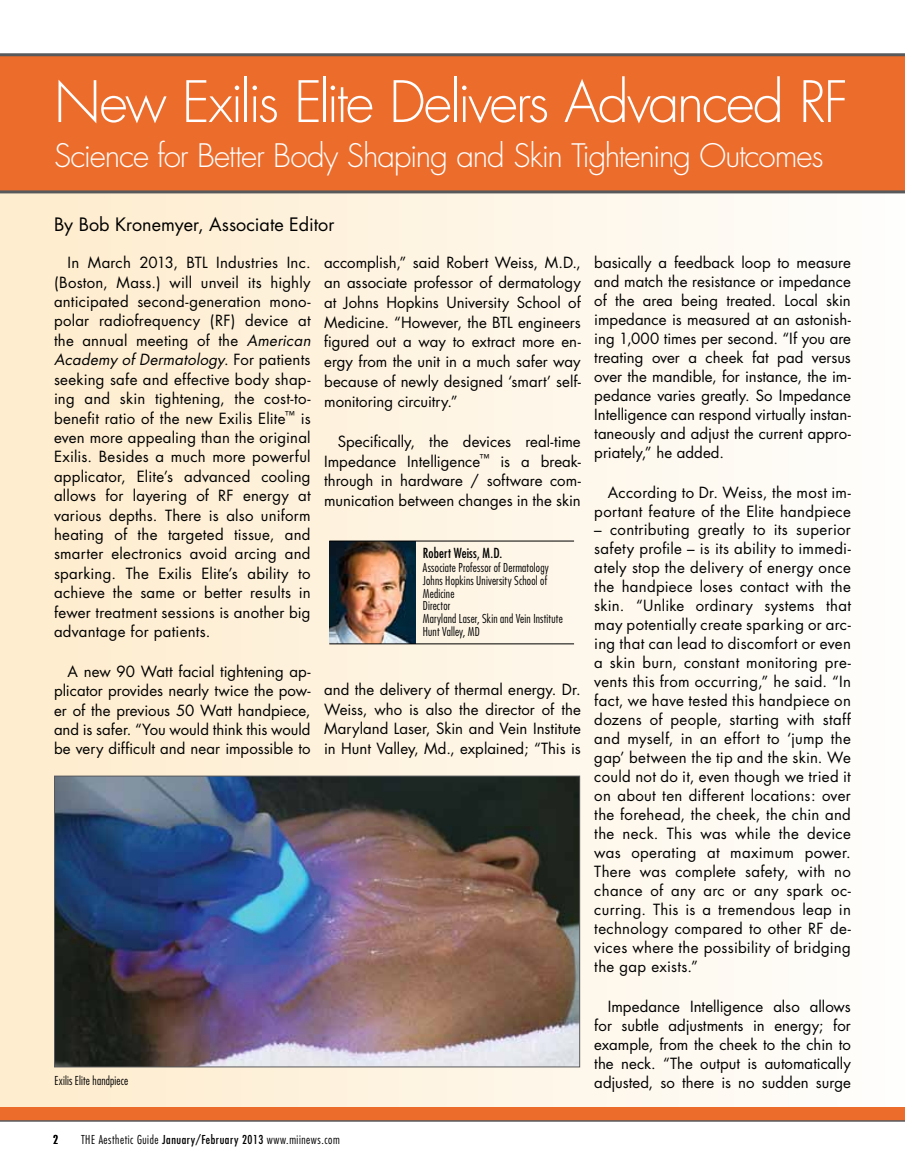
<style>
.page{position:relative;width:905px;height:1175px;background:#fff}
.page>*{position:absolute;margin:0;border:0;box-sizing:border-box;transform-origin:0 0}
.t1{font:300 55.5px "Futura";letter-spacing:-.045em;color:#fff}
.t2{font:300 31.5px "Futura";letter-spacing:-.035em;color:#fff}
.t3{font:18px "Futura";color:#000}
.t4{font:15px/19px "Futura";letter-spacing:.005em;color:#000;text-align:justify}
.t5{font:condensed 13.5px "Futura";letter-spacing:.01em;color:#000}
.t6{font:300 condensed 12px/12.8px "Futura";letter-spacing:.015em;color:#000}
.t7{font:300 condensed 12px "Futura";letter-spacing:.045em;color:#000}
.t8{font:condensed 12px "Futura";color:#000}
.s1{font-style:italic}
.s2{font-weight:400}
</style>
<div class="page">
<div style="left:0;top:191px;width:904px;height:929px;background:linear-gradient(to right,#fdebcb,#fefdfc)"></div>
<div style="left:0;top:1107px;width:904px;height:13px;background:#ec6c2c"></div>
<div style="left:0;top:54px;width:904px;height:138px;background:#ec6c2c"></div>
<hr style="left:0;top:1120px;width:904px;height:1px;background:#58595b">
<hr style="left:0;top:53px;width:904px;height:3px;background:#58595b">
<hr style="left:0;top:190px;width:904px;height:3px;background:#58595b">
<img style="left:329px;top:541px;width:87px;height:102px">
<hr style="left:329px;top:540px;width:245px;height:1px;background:#000">
<hr style="left:329px;top:643px;width:245px;height:1px;background:#000">
<img style="left:56px;top:777px;width:522px;height:288px">
<div style="left:54px;top:775px;width:526px;height:292px;border:1px solid #58595b"></div>
<h1 class="t1" style="left:54px;top:68px;width:795px">New Exilis Elite Delivers Advanced RF</h1>
<h2 class="t2" style="left:54px;top:136px;width:771px">Science for Better Body Shaping and Skin Tightening Outcomes</h2>
<p class="t3" style="left:54px;top:213px;width:282px">By Bob Kronemyer, Associate Editor</p>
<p class="t4" style="left:54px;top:253px;width:258px;text-indent:14px">In March 2013, BTL Industries Inc. (Boston, Mass.) will unveil its highly anticipated second-generation mono&shy;polar radiofrequency (RF) device at the annual meeting of the <span class="s1">American Academy of Dermatology</span>. For patients seeking safe and effective body shap&shy;ing and skin tightening, the cost-to&shy;benefit ratio of the new Exilis Elite<sup>™</sup> is even more appealing than the original Exilis. Besides a much more powerful applicator, Elite’s advanced cooling allows for layering of RF energy at various depths. There is also uniform heating of the targeted tissue, and smarter electronics avoid arcing and sparking. The Exilis Elite’s ability to achieve the same or better results in fewer treatment sessions is another big advantage for patients.</p>
<p class="t4" style="left:54px;top:662px;width:258px;text-indent:14px">A new 90 Watt facial tightening ap&shy;plicator provides nearly twice the pow&shy;er of the previous 50 Watt handpiece, and is safer. “You would think this would be very difficult and near impossible to</p>
<p class="t4" style="left:324px;top:253px;width:258px;line-height:19.8px">accomplish,” said Robert Weiss, M.D., an associate professor of dermatology at Johns Hopkins University School of Medicine. “However, the BTL engineers figured out a way to extract more en&shy;ergy from the unit in a much safer way because of newly designed ‘smart’ self&shy;monitoring circuitry.”</p>
<p class="t4" style="left:324px;top:431px;width:258px;line-height:19.8px;text-indent:14px">Specifically, the devices real-time Impedance Intelligence<sup>™</sup> is a break&shy;through in hardware / software com&shy;munication between changes in the skin</p>
<p class="t5" style="left:423px;top:544px;width:81px">Robert Weiss, M.D.</p>
<p class="t6" style="left:423px;top:561px;width:141px">Associate Professor of Dermatology<br>Johns Hopkins University School of<br>Medicine<br>Director<br>Maryland Laser, Skin and Vein Institute<br>Hunt Valley, MD</p>
<p class="t4" style="left:324px;top:679px;width:258px;line-height:19.8px">and the delivery of thermal energy. Dr.<br>Weiss, who is also the director of the Maryland Laser, Skin and Vein Institute in Hunt Valley, Md., explained; “This is</p>
<p class="t6" style="left:54px;top:1074px;width:75px">Exilis Elite handpiece</p>
<p class="t4" style="left:594px;top:253px;width:258px">basically a feedback loop to measure and match the resistance or impedance of the area being treated. Local skin impedance is measured at an astonish&shy;ing 1,000 times per second. “If you are treating over a cheek fat pad versus over the mandible, for instance, the im&shy;pedance varies greatly. So Impedance Intelligence can respond virtually instan&shy;taneously and adjust the current appro&shy;priately,” he added.</p>
<p class="t4" style="left:594px;top:482px;width:258px;text-align:right">According to Dr. Weiss, the most im&shy;portant feature of the Elite handpiece</p>
<p class="t4" style="left:594px;top:520px;width:258px">– contributing greatly to its superior safety profile – is its ability to immedi&shy;ately stop the delivery of energy once the handpiece loses contact with the skin. “Unlike ordinary systems that may potentially create sparking or arc&shy;ing that can lead to discomfort or even a skin burn, constant monitoring pre&shy;vents this from occurring,” he said. “In fact, we have tested this handpiece on dozens of people, starting with staff and myself, in an effort to ‘jump the gap’ between the tip and the skin. We could not do it, even though we tried it on about ten different locations: over the forehead, the cheek, the chin and the neck. This was while the device was operating at maximum power.<br>There was complete safety, with no chance of any arc or any spark oc&shy;curring. This is a tremendous leap in technology compared to other RF de&shy;vices where the possibility of bridging the gap exists.”</p>
<p class="t4" style="left:594px;top:996px;width:258px;text-indent:14px">Impedance Intelligence also allows for subtle adjustments in energy; for example, from the cheek to the chin to the neck. “The output is automatically adjusted, so there is no sudden surge</p>
<p class="t8" style="left:53px;top:1132px;width:6px">2</p>
<p class="t7" style="left:81px;top:1132px;width:260px">THE Aesthetic Guide <span class="s2">January/February 2013</span> www.miinews.com</p>
</div>
